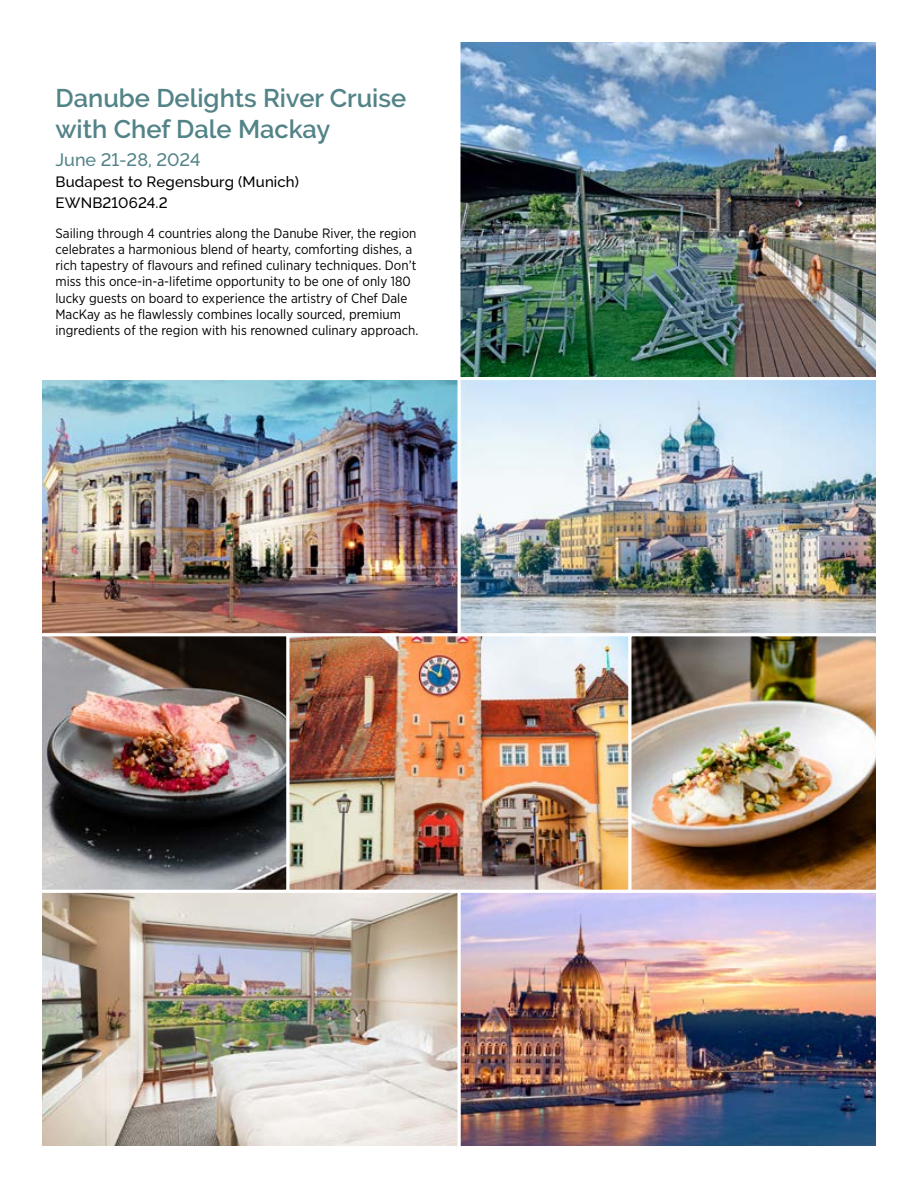
<style>
.page{position:relative;width:918px;height:1188px;background:#fff}
.page>*{position:absolute;margin:0;border:0;box-sizing:border-box;transform-origin:0 0}
.t1{font:600 25.5px/30.6px "Raleway";color:#528387}
.t2{font:500 18px "Raleway";color:#528387}
.t3{font:500 15px/21px "Raleway";letter-spacing:.01em;color:#000}
.t4{font:13.5px/16.2px "Gotham Narrow";color:#000}
</style>
<div class="page">
<img style="left:461px;top:43px;width:414px;height:589px">
<div style="left:457px;top:39px;width:422px;height:341px;border:3px solid #fff"></div>
<div style="left:458px;top:377px;width:421px;height:259px;border:3px solid #fff"></div>
<img style="left:43px;top:637px;width:832px;height:508px">
<div style="left:458px;top:890px;width:421px;height:259px;border:3px solid #fff"></div>
<img style="left:43px;top:381px;width:413px;height:251px">
<div style="left:39px;top:377px;width:421px;height:259px;border:3px solid #fff"></div>
<div style="left:39px;top:890px;width:421px;height:259px;border:3px solid #fff"></div>
<div style="left:39px;top:633px;width:251px;height:260px;border:3px solid #fff"></div>
<div style="left:286px;top:633px;width:346px;height:260px;border:3px solid #fff"></div>
<div style="left:628px;top:633px;width:251px;height:260px;border:3px solid #fff"></div>
<h1 class="t1" style="left:56px;top:83px;width:352px">Danube Delights River Cruise with Chef Dale Mackay</h1>
<h2 class="t2" style="left:56px;top:149px;width:146px">June 21-28, 2024</h2>
<p class="t3" style="left:56px;top:171px;width:245px">Budapest to Regensburg (Munich)<br>EWNB210624.2</p>
<p class="t4" style="left:56px;top:225px;width:364px">Sailing through 4 countries along the Danube River, the region celebrates a harmonious blend of hearty, comforting dishes, a rich tapestry of flavours and refined culinary techniques. Don’t miss this once-in-a-lifetime opportunity to be one of only 180 lucky guests on board to experience the artistry of Chef Dale MacKay as he flawlessly combines locally sourced, premium ingredients of the region with his renowned culinary approach.</p>
</div>
